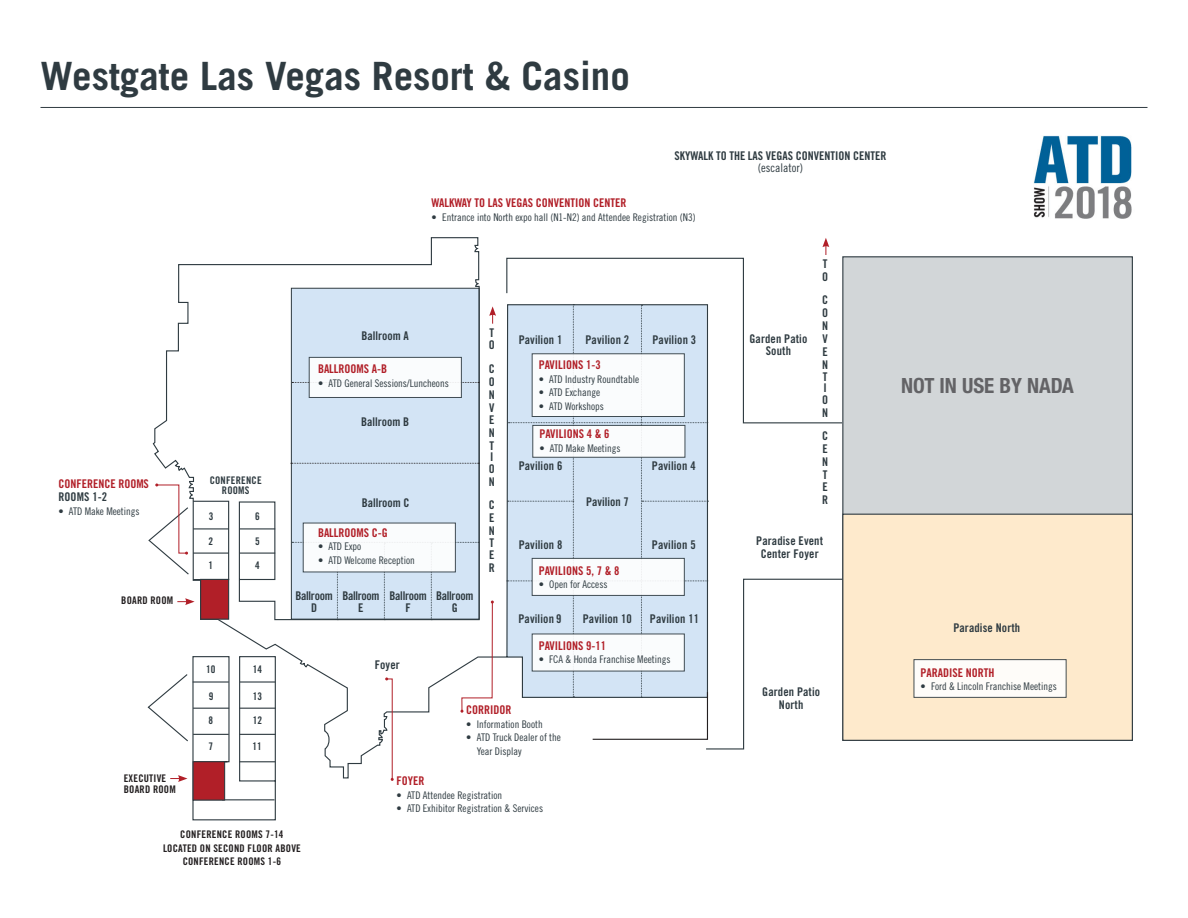
<style>
.page{position:relative;width:1188px;height:918px;background:#fff}
.page>*{position:absolute;margin:0;border:0;box-sizing:border-box;transform-origin:0 0}
.t1{font:700 39px "Trade Gothic LT Std";color:#2f3b41}
.t2{font:700 condensed 21px "Helvetica Neue LT Std";color:#636366}
.t3{font:12px/12.9px "Trade Gothic LT Std Bd Cn 20";letter-spacing:.01em;color:#2f3b41}
.t4{font:12px "Trade Gothic LT Std Bd Cn 20";color:#b11f28}
.t5{font:12px "Trade Gothic LT Std Bd Cn 20";letter-spacing:-.025em;color:#2f3b41}
.t6{font:12px "Trade Gothic LT Std Cn 18";color:#2f3b41}
.t7{font:10.5px/13.5px "Trade Gothic LT Std Cn 18";color:#2f3b41}
.t8{font:10.5px/10.5px "Trade Gothic LT Std Bd Cn 20";letter-spacing:.02em;color:#231f20}
.t9{font:10.5px "Trade Gothic LT Std Bd Cn 20";letter-spacing:.02em;color:#2f3b41}
</style>
<div class="page">
<div style="left:842px;top:256px;width:291px;height:485px;background:#d2d6d8;border:1px solid #2f3b41"></div>
<svg style="left:152px;top:237px;width:355px;height:421px"></svg>
<div style="left:193px;top:501px;width:36px;height:79px;border:1px solid #2f3b41"></div>
<hr style="left:193px;top:553px;width:36px;height:1px;background:#2f3b41">
<hr style="left:193px;top:528px;width:36px;height:1px;background:#2f3b41">
<hr style="left:240px;top:553px;width:35px;height:1px;background:#2f3b41">
<hr style="left:240px;top:528px;width:35px;height:1px;background:#2f3b41">
<svg style="left:292px;top:382px;width:187px;height:1px"></svg>
<svg style="left:291px;top:463px;width:188px;height:1px"></svg>
<svg style="left:507px;top:304px;width:337px;height:446px"></svg>
<svg style="left:506px;top:257px;width:337px;height:167px"></svg>
<div style="left:200px;top:579px;width:29px;height:41px;background:#b11f28;border:1px solid #2f3b41"></div>
<div style="left:842px;top:514px;width:291px;height:227px;background:#feeacc;border:1px solid #2f3b41"></div>
<div style="left:532px;top:634px;width:153px;height:37px;background:#fff"></div>
<div style="left:303px;top:523px;width:153px;height:49px;background:#fff"></div>
<div style="left:309px;top:357px;width:153px;height:41px;background:#fff;border:1px solid #2f3b41"></div>
<svg style="left:822px;top:238px;width:7px;height:17px"></svg>
<svg style="left:177px;top:598px;width:18px;height:7px"></svg>
<svg style="left:147px;top:656px;width:129px;height:165px"></svg>
<svg style="left:489px;top:306px;width:7px;height:18px"></svg>
<div style="left:532px;top:353px;width:153px;height:64px;background:#fff;border:1px solid #2f3b41"></div>
<div style="left:532px;top:558px;width:153px;height:38px;background:#fff;border:1px solid #2f3b41"></div>
<hr style="left:40px;top:107px;width:1108px;height:1px;background:#2f3b41">
<div style="left:532px;top:425px;width:153px;height:33px;background:#fff;border:1px solid #2f3b41"></div>
<svg style="left:148px;top:483px;width:42px;height:93px"></svg>
<div style="left:914px;top:659px;width:153px;height:39px;background:#fff;border:1px solid #2f3b41"></div>
<svg style="left:292px;top:542px;width:202px;height:239px"></svg>
<img style="left:1033px;top:135px;width:99px;height:84px">
<p class="t1" style="left:40px;top:52px;width:591px">Westgate Las Vegas Resort &amp; Casino</p>
<p class="t3" style="left:674px;top:149px;width:214px">SKYWALK TO THE LAS VEGAS CONVENTION CENTER</p>
<p class="t6" style="left:758px;top:161px;width:47px">(escalator)</p>
<p class="t4" style="left:432px;top:196px;width:197px">WALKWAY TO LAS VEGAS CONVENTION CENTER</p>
<p class="t7" style="left:432px;top:210px;width:266px">• Entrance into North expo hall (N1-N2) and Attendee Registration (N3)</p>
<p class="t4" style="left:58px;top:476px;width:92px">CONFERENCE ROOMS</p>
<p class="t3" style="left:58px;top:490px;width:50px">ROOMS 1-2</p>
<p class="t7" style="left:58px;top:504px;width:83px">• ATD Make Meetings</p>
<p class="t8" style="left:121px;top:595px;width:54px">BOARD ROOM</p>
<p class="t9" style="left:210px;top:474px;width:54px">CONFERENCE</p>
<p class="t9" style="left:222px;top:484px;width:29px">ROOMS</p>
<p class="t9" style="left:209px;top:510px;width:6px">3</p>
<p class="t9" style="left:255px;top:510px;width:6px">6</p>
<p class="t9" style="left:209px;top:535px;width:6px">2</p>
<p class="t9" style="left:255px;top:535px;width:6px">5</p>
<p class="t9" style="left:209px;top:559px;width:6px">1</p>
<p class="t9" style="left:255px;top:559px;width:6px">4</p>
<p class="t3" style="left:362px;top:329px;width:49px">Ballroom A</p>
<p class="t4" style="left:318px;top:362px;width:71px">BALLROOMS A-B</p>
<p class="t7" style="left:318px;top:376px;width:132px">• ATD General Sessions/Luncheons</p>
<p class="t3" style="left:361px;top:416px;width:49px">Ballroom B</p>
<p class="t3" style="left:362px;top:496px;width:49px">Ballroom C</p>
<p class="t4" style="left:318px;top:525px;width:71px">BALLROOMS C-G</p>
<p class="t7" style="left:318px;top:540px;width:45px">• ATD Expo</p>
<p class="t7" style="left:318px;top:553px;width:98px">• ATD Welcome Reception</p>
<p class="t5" style="left:296px;top:589px;width:39px">Ballroom</p>
<p class="t3" style="left:311px;top:601px;width:7px">D</p>
<p class="t5" style="left:342px;top:589px;width:39px">Ballroom</p>
<p class="t3" style="left:358px;top:601px;width:7px">E</p>
<p class="t5" style="left:390px;top:589px;width:39px">Ballroom</p>
<p class="t3" style="left:406px;top:601px;width:7px">F</p>
<p class="t5" style="left:436px;top:589px;width:39px">Ballroom</p>
<p class="t3" style="left:452px;top:601px;width:7px">G</p>
<p class="t3" style="left:489px;top:326px;width:7px">T<br>O</p>
<p class="t3" style="left:489px;top:362px;width:7px;text-align:justify">C O N V E N T</p>
<p class="t3" style="left:489px;top:451px;width:7px;line-height:11.9px">I<br>O</p>
<p class="t3" style="left:489px;top:470px;width:7px;line-height:23.1px">N<br>C</p>
<p class="t3" style="left:489px;top:511px;width:7px;text-align:justify">E N T E R</p>
<p class="t3" style="left:519px;top:333px;width:45px">Pavilion 1</p>
<p class="t3" style="left:586px;top:333px;width:45px">Pavilion 2</p>
<p class="t3" style="left:653px;top:333px;width:45px">Pavilion 3</p>
<p class="t4" style="left:539px;top:358px;width:64px">PAVILIONS 1-3</p>
<p class="t7" style="left:539px;top:372px;width:102px">• ATD Industry Roundtable</p>
<p class="t7" style="left:539px;top:386px;width:63px">• ATD Exchange</p>
<p class="t7" style="left:539px;top:399px;width:67px">• ATD Workshops</p>
<p class="t4" style="left:539px;top:427px;width:72px">PAVILIONS 4 &amp; 6</p>
<p class="t7" style="left:539px;top:441px;width:83px">• ATD Make Meetings</p>
<p class="t3" style="left:519px;top:459px;width:45px">Pavilion 6</p>
<p class="t3" style="left:586px;top:495px;width:44px">Pavilion 7</p>
<p class="t3" style="left:652px;top:459px;width:45px">Pavilion 4</p>
<p class="t3" style="left:519px;top:539px;width:45px">Pavilion 8</p>
<p class="t3" style="left:652px;top:539px;width:45px">Pavilion 5</p>
<p class="t4" style="left:539px;top:563px;width:82px">PAVILIONS 5, 7 &amp; 8</p>
<p class="t7" style="left:539px;top:578px;width:70px">• Open for Access</p>
<p class="t3" style="left:519px;top:612px;width:45px">Pavilion 9</p>
<p class="t3" style="left:583px;top:612px;width:51px">Pavilion 10</p>
<p class="t3" style="left:650px;top:612px;width:51px">Pavilion 11</p>
<p class="t9" style="left:206px;top:663px;width:11px">10</p>
<p class="t9" style="left:209px;top:690px;width:6px">9</p>
<p class="t9" style="left:209px;top:714px;width:6px">8</p>
<p class="t9" style="left:209px;top:740px;width:6px">7</p>
<p class="t9" style="left:253px;top:663px;width:11px">14</p>
<p class="t9" style="left:253px;top:690px;width:11px">13</p>
<p class="t9" style="left:253px;top:714px;width:11px">12</p>
<p class="t9" style="left:253px;top:740px;width:11px">11</p>
<p class="t3" style="left:375px;top:658px;width:27px">Foyer</p>
<p class="t4" style="left:539px;top:638px;width:69px">PAVILIONS 9-11</p>
<p class="t7" style="left:539px;top:652px;width:133px">• FCA &amp; Honda Franchise Meetings</p>
<p class="t4" style="left:466px;top:703px;width:47px">CORRIDOR</p>
<p class="t7" style="left:466px;top:717px;width:78px">• Information Booth</p>
<p class="t7" style="left:477px;top:731px;width:86px;text-indent:-10px">• ATD Truck Dealer of the<br>Year Display</p>
<p class="t8" style="left:124px;top:773px;width:54px">EXECUTIVE<br>BOARD ROOM</p>
<p class="t4" style="left:397px;top:774px;width:29px">FOYER</p>
<p class="t7" style="left:397px;top:788px;width:107px">• ATD Attendee Registration</p>
<p class="t7" style="left:397px;top:802px;width:148px">• ATD Exhibitor Registration &amp; Services</p>
<p class="t8" style="left:180px;top:829px;width:105px">CONFERENCE ROOMS 7-14</p>
<p class="t8" style="left:163px;top:843px;width:139px">LOCATED ON SECOND FLOOR ABOVE</p>
<p class="t8" style="left:183px;top:856px;width:100px">CONFERENCE ROOMS 1-6</p>
<p class="t3" style="left:749px;top:333px;width:59px;line-height:12px;text-align:center">Garden Patio<br>South</p>
<p class="t3" style="left:822px;top:258px;width:7px">T<br>O</p>
<p class="t3" style="left:822px;top:293px;width:7px;text-align:justify">C O N V E N T</p>
<p class="t3" style="left:822px;top:382px;width:7px;line-height:11.9px">I<br>O</p>
<p class="t3" style="left:822px;top:401px;width:7px;line-height:23.1px">N<br>C</p>
<p class="t3" style="left:822px;top:443px;width:7px;text-align:justify">E N T E R</p>
<p class="t3" style="left:756px;top:533px;width:68px;line-height:13.5px;text-align:center">Paradise Event<br>Center Foyer</p>
<p class="t3" style="left:762px;top:685px;width:59px;line-height:13.5px;text-align:center">Garden Patio<br>North</p>
<p class="t2" style="left:901px;top:373px;width:174px">NOT IN USE BY NADA</p>
<p class="t3" style="left:953px;top:621px;width:68px">Paradise North</p>
<p class="t4" style="left:921px;top:665px;width:75px">PARADISE NORTH</p>
<p class="t7" style="left:921px;top:679px;width:138px">• Ford &amp; Lincoln Franchise Meetings</p>
</div>
